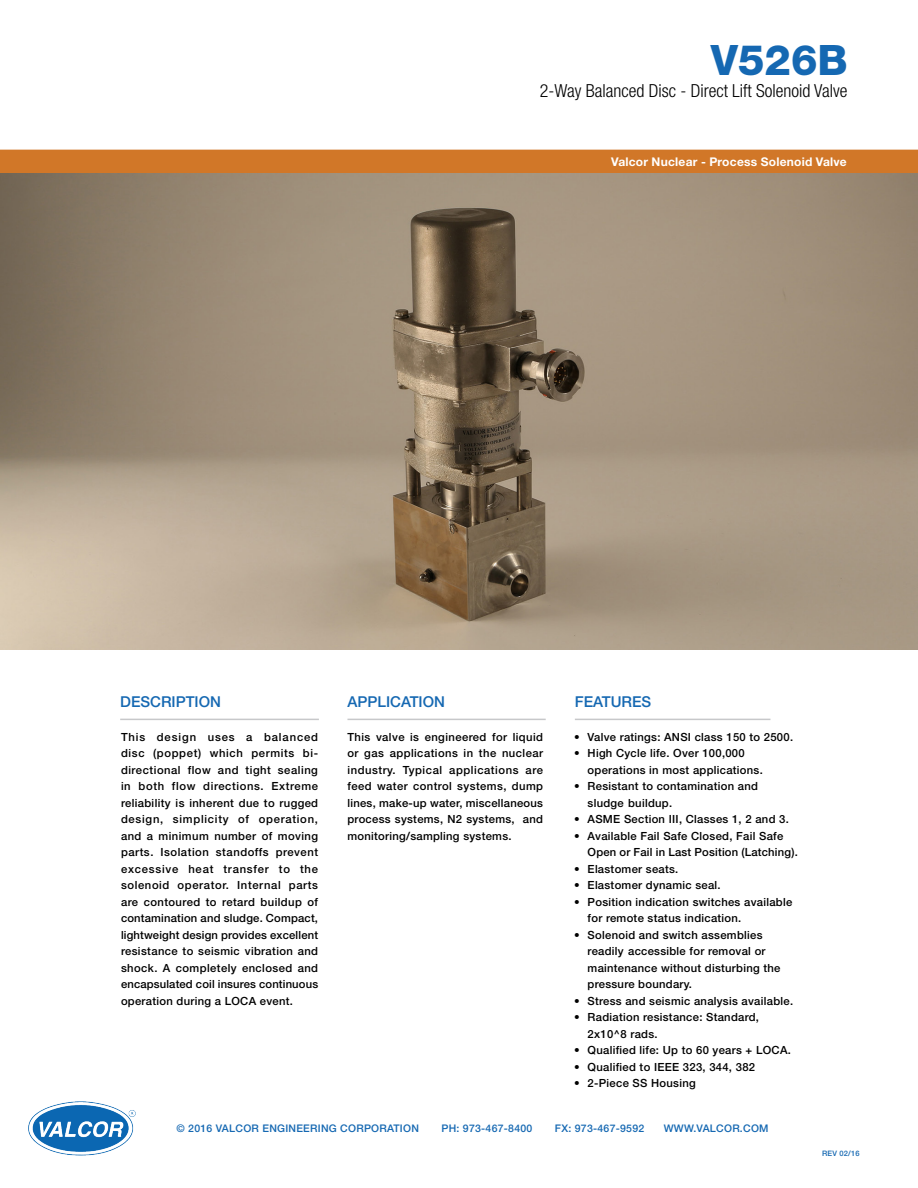
<style>
.page{position:relative;width:918px;height:1188px;background:#fff}
.page>*{position:absolute;margin:0;border:0;box-sizing:border-box;transform-origin:0 0}
.Main_Head{font:800 42px "Helvetica Neue LT Std";color:#1568b2}
.Subheading{font:300 condensed 18px "Helvetica Neue LT Std";color:#000}
.Desc_Feat_App_HEADER{font:500 15px "Helvetica Neue LT Std";color:#1568b2}
.Tan_Header_TEXT{font:700 12px "Helvetica Neue LT Std";letter-spacing:.02em;color:#fff}
.Grey_bar_HEADER{font:500 11.25px/16.5px "Helvetica Neue LT Std";letter-spacing:.025em;color:#000}
.Footer_TEXT{font:500 10.5px "Helvetica Neue LT Std";letter-spacing:.025em;color:#1568b2}
.Footer_TEXT-2{font:500 7.5px "Helvetica Neue LT Std";letter-spacing:.025em;color:#1568b2}
</style>
<div class="page">
<div style="left:0;top:149px;width:918px;height:24px;background:#d17728"></div>
<img style="left:28px;top:1101px;width:108px;height:55px">
<hr style="left:120px;top:719px;width:199px;height:1px;background:#c7c8ca">
<hr style="left:347px;top:719px;width:199px;height:1px;background:#c7c8ca">
<hr style="left:575px;top:719px;width:195px;height:1px;background:#c7c8ca">
<img style="left:0;top:173px;width:918px;height:476px">
<h1 class="Main_Head" style="left:711px;top:35px;width:138px">V526B</h1>
<h2 class="Subheading" style="left:540px;top:81px;width:309px">2-Way Balanced Disc - Direct Lift Solenoid Valve</h2>
<h2 class="Tan_Header_TEXT" style="left:611px;top:154px;width:237px">Valcor Nuclear - Process Solenoid Valve</h2>
<h3 class="Desc_Feat_App_HEADER" style="left:120px;top:693px;width:102px">DESCRIPTION</h3>
<h3 class="Desc_Feat_App_HEADER" style="left:347px;top:693px;width:99px">APPLICATION</h3>
<h3 class="Desc_Feat_App_HEADER" style="left:575px;top:693px;width:78px">FEATURES</h3>
<h4 class="Grey_bar_HEADER" style="left:347px;top:728px;width:197px;text-align:justify">This valve is engineered for liquid or gas applications in the nuclear industry. Typical applications are feed water control systems, dump lines, make-up water, miscellaneous process systems, N2 systems, and monitoring/sampling systems.</h4>
<p class="Grey_bar_HEADER" style="left:574px;top:728px;width:221px">• Valve ratings: ANSI class 150 to 2500.</p>
<h4 class="Grey_bar_HEADER" style="left:121px;top:728px;width:199px;text-align:justify">This design uses a balanced disc (poppet) which permits bi&shy;directional flow and tight sealing in both flow directions. Extreme reliability is inherent due to rugged design, simplicity of operation, and a minimum number of moving parts. Isolation standoffs prevent excessive heat transfer to the solenoid operator. Internal parts are contoured to retard buildup of contamination and sludge. Compact, lightweight design provides excellent resistance to seismic vibration and shock. A completely enclosed and encapsulated coil insures continuous operation during a LOCA event.</h4>
<p class="Grey_bar_HEADER" style="left:588px;top:745px;width:177px;text-indent:-14px">• High Cycle life. Over 100,000 operations in most applications.</p>
<p class="Grey_bar_HEADER" style="left:588px;top:778px;width:172px;text-indent:-14px">• Resistant to contamination and sludge buildup.</p>
<p class="Grey_bar_HEADER" style="left:574px;top:811px;width:216px">• ASME Section III, Classes 1, 2 and 3.</p>
<p class="Grey_bar_HEADER" style="left:588px;top:827px;width:212px;text-indent:-14px">• Available Fail Safe Closed, Fail Safe<br>Open or Fail in Last Position (Latching).</p>
<p class="Grey_bar_HEADER" style="left:574px;top:860px;width:106px">• Elastomer seats.</p>
<p class="Grey_bar_HEADER" style="left:574px;top:877px;width:148px">• Elastomer dynamic seal.</p>
<p class="Grey_bar_HEADER" style="left:588px;top:893px;width:206px;text-indent:-14px">• Position indication switches available for remote status indication.</p>
<p class="Grey_bar_HEADER" style="left:588px;top:926px;width:194px;text-indent:-14px">• Solenoid and switch assemblies readily accessible for removal or maintenance without disturbing the pressure boundary.</p>
<p class="Grey_bar_HEADER" style="left:574px;top:992px;width:221px">• Stress and seismic analysis available.</p>
<p class="Grey_bar_HEADER" style="left:588px;top:1009px;width:173px;text-indent:-14px">• Radiation resistance: Standard,<br>2x10^8 rads.</p>
<p class="Grey_bar_HEADER" style="left:574px;top:1042px;width:218px">• Qualified life: Up to 60 years + LOCA.</p>
<p class="Grey_bar_HEADER" style="left:574px;top:1058px;width:183px">• Qualified to IEEE 323, 344, 382</p>
<p class="Grey_bar_HEADER" style="left:574px;top:1075px;width:123px">• 2-Piece SS Housing</p>
<p class="Footer_TEXT" style="left:176px;top:1122px;width:244px">© 2016 VALCOR ENGINEERING CORPORATION</p>
<p class="Footer_TEXT" style="left:442px;top:1122px;width:92px">PH: 973-467-8400</p>
<p class="Footer_TEXT" style="left:555px;top:1122px;width:91px">FX: 973-467-9592</p>
<p class="Footer_TEXT" style="left:664px;top:1122px;width:106px">WWW.VALCOR.COM</p>
<p class="Footer_TEXT-2" style="left:822px;top:1149px;width:39px">REV 02/16</p>
</div>
